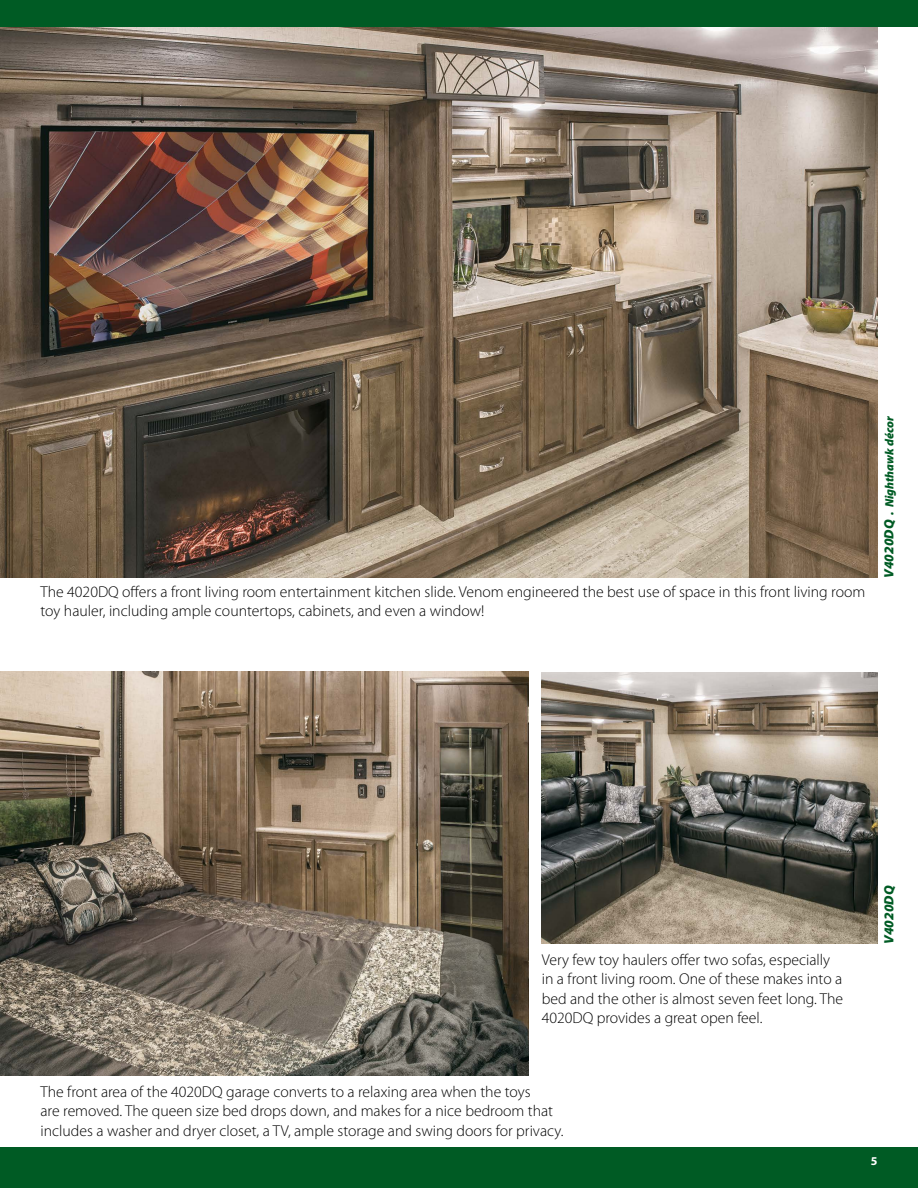
<style>
.page{position:relative;width:918px;height:1188px;background:#fff}
.page>*{position:absolute;margin:0;border:0;box-sizing:border-box;transform-origin:0 0}
.t1{font:300 15.75px/19.5px "Myriad Pro";color:#000}
.t2{font:italic 900 13.5px "Myriad Pro";color:#005b24}
.t3{font:italic 900 12px "Myriad Pro";color:#005b24}
.t4{font:700 12px "Myriad Pro";color:#fff}
.s1{font-size:13.5px}
</style>
<div class="page">
<div style="left:0;top:0;width:918px;height:27px;background:#005b24"></div>
<img style="left:0;top:27px;width:878px;height:551px">
<img style="left:0;top:672px;width:528px;height:404px">
<div style="left:0;top:1148px;width:918px;height:40px;background:#005b24"></div>
<img style="left:542px;top:672px;width:336px;height:272px">
<p class="t1" style="left:40px;top:582px;width:826px">The 4020DQ offers a front living room entertainment kitchen slide. Venom engineered the best use of space in this front living room toy hauler, including ample countertops, cabinets, and even a window!</p>
<p class="t3" style="left:882px;top:578px;width:163px;rotate:-90deg"><span class="s1">V4020DQ</span> . Nighthawk décor</p>
<p class="t1" style="left:542px;top:949px;width:303px">Very few toy haulers offer two sofas, especially in a front living room. One of these makes into a bed and the other is almost seven feet long. The 4020DQ provides a great open feel.</p>
<p class="t1" style="left:40px;top:1082px;width:525px">The front area of the 4020DQ garage converts to a relaxing area when the toys<br>are removed. The queen size bed drops down, and makes for a nice bedroom that includes a washer and dryer closet, a TV, ample storage and swing doors for privacy.</p>
<p class="t2" style="left:880px;top:944px;width:60px;rotate:-90deg">V4020DQ</p>
<p class="t4" style="left:871px;top:1153px;width:8px">5</p>
</div>
